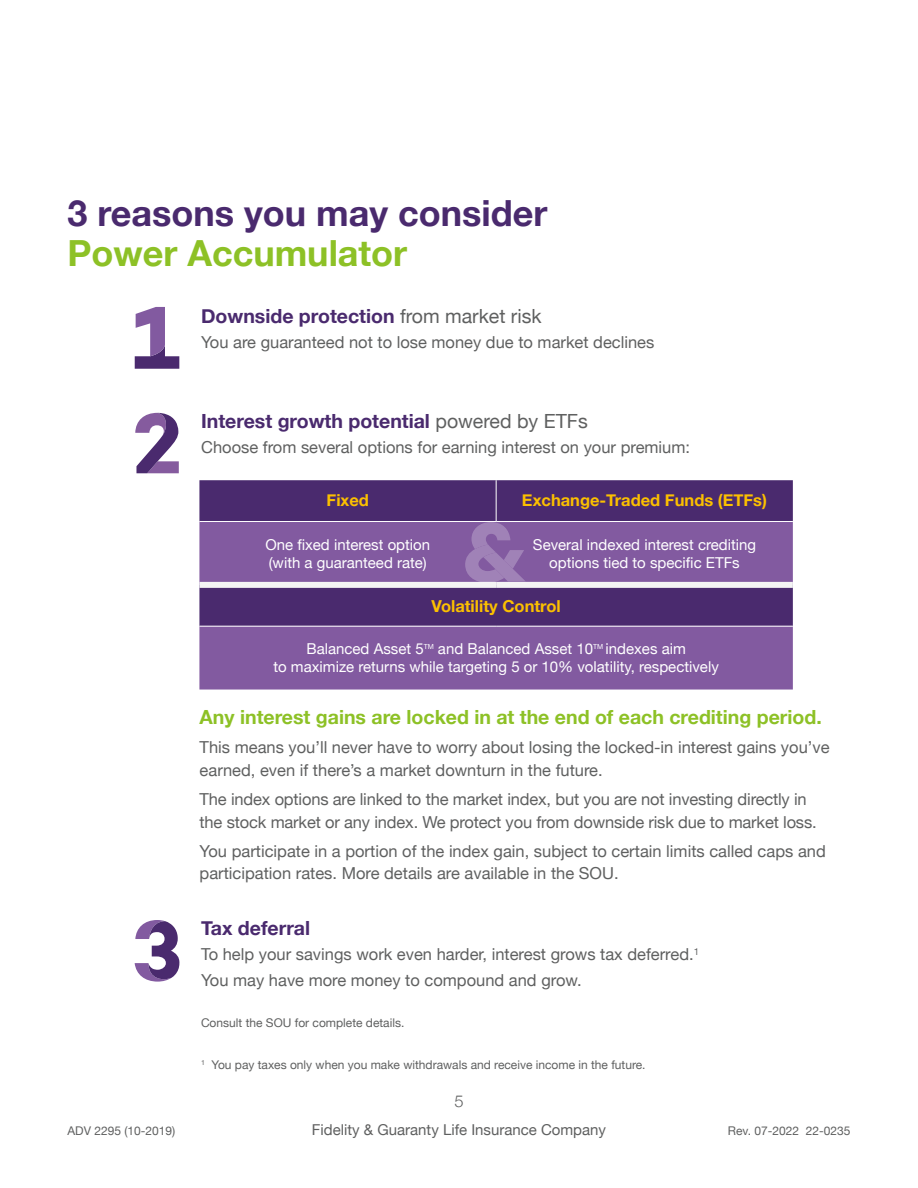
<style>
.page{position:relative;width:918px;height:1188px;background:#fff}
.page>*{position:absolute;margin:0;border:0;box-sizing:border-box;transform-origin:0 0}
.t1{font:700 36px "Helvetica Neue";color:#4a2a6e}
.t2{font:700 36px "Helvetica Neue";color:#8dc126}
.t3{font:700 19.5px "Helvetica Neue";color:#4a2a6e}
.t4{font:700 19.5px "Helvetica Neue";color:#8dc126}
.t5{font:16.5px/22.5px "Helvetica Neue";color:#5f6060}
.t6{font:700 16.5px "Helvetica Neue";color:#fcc000}
.t7{font:300 16.5px "Helvetica Neue";color:#5f6060}
.t8{font:15px/18px "Helvetica Neue";color:#fff;text-align:center}
.t9{font:15px "Helvetica Neue";color:#5f6060}
.t10{font:12px "Helvetica Neue";color:#5f6060}
.s1{font-weight:400;color:#5f6060}
</style>
<div class="page">
<svg style="left:135px;top:307px;width:44px;height:62px"></svg>
<svg style="left:135px;top:413px;width:44px;height:60px"></svg>
<svg style="left:135px;top:920px;width:45px;height:62px"></svg>
<div style="left:199px;top:480px;width:594px;height:41px;background:#4a2a6e"></div>
<svg style="left:199px;top:522px;width:594px;height:168px;background:#754f94"></svg>
<div style="left:199px;top:582px;width:297px;height:6px;background:#f4f4f4"></div>
<div style="left:496px;top:582px;width:297px;height:6px;background:#f4f4f4"></div>
<hr style="left:496px;top:480px;width:1px;height:41px;background:#fff">
<hr style="left:199px;top:626px;width:297px;height:1px;background:#fff">
<hr style="left:496px;top:626px;width:297px;height:1px;background:#fff">
<svg style="left:465px;top:522px;width:61px;height:61px;background:#9472ad"></svg>
<h1 class="t1" style="left:67px;top:185px;width:482px">3 reasons you may consider</h1>
<h1 class="t2" style="left:67px;top:225px;width:341px">Power Accumulator</h1>
<p class="t3" style="left:201px;top:300px;width:342px">Downside protection <span class="s1">from market risk</span></p>
<p class="t5" style="left:201px;top:332px;width:455px">You are guaranteed not to lose money due to market declines</p>
<p class="t3" style="left:201px;top:406px;width:388px">Interest growth potential <span class="s1">powered by ETFs</span></p>
<p class="t5" style="left:201px;top:437px;width:490px">Choose from several options for earning interest on your premium:</p>
<p class="t6" style="left:327px;top:487px;width:44px">Fixed</p>
<p class="t6" style="left:522px;top:487px;width:247px">Exchange-Traded Funds (ETFs)</p>
<p class="t8" style="left:265px;top:536px;width:166px;text-align:left">One fixed interest option (with a guaranteed rate)</p>
<p class="t8" style="left:533px;top:536px;width:225px">Several indexed interest crediting options tied to specific ETFs</p>
<p class="t6" style="left:432px;top:594px;width:131px">Volatility Control</p>
<p class="t8" style="left:273px;top:641px;width:447px">Balanced Asset 5<sup>TM</sup> and Balanced Asset 10<sup>TM</sup> indexes aim<br>to maximize returns while targeting 5 or 10% volatility, respectively</p>
<p class="t4" style="left:200px;top:702px;width:624px">Any interest gains are locked in at the end of each crediting period.</p>
<p class="t5" style="left:200px;top:737px;width:631px">This means you’ll never have to worry about losing the locked-in interest gains you’ve earned, even if there’s a market downturn in the future.</p>
<p class="t5" style="left:200px;top:789px;width:619px">The index options are linked to the market index, but you are not investing directly in the stock market or any index. We protect you from downside risk due to market loss.</p>
<p class="t5" style="left:200px;top:841px;width:628px">You participate in a portion of the index gain, subject to certain limits called caps and participation rates. More details are available in the SOU.</p>
<p class="t3" style="left:201px;top:913px;width:111px">Tax deferral</p>
<p class="t5" style="left:201px;top:943px;width:499px;line-height:25.5px">To help your savings work even harder, interest grows tax deferred.<sup>1<br></sup>You may have more money to compound and grow.</p>
<p class="t10" style="left:201px;top:1014px;width:205px">Consult the SOU for complete details.</p>
<p class="t10" style="left:201px;top:1056px;width:446px"><sup>1</sup> You pay taxes only when you make withdrawals and receive income in the future.</p>
<p class="t7" style="left:454px;top:1088px;width:11px">5</p>
<p class="t10" style="left:68px;top:1122px;width:109px">ADV 2295 (10-2019)</p>
<p class="t9" style="left:312px;top:1119px;width:296px">Fidelity &amp; Guaranty Life Insurance Company</p>
<p class="t10" style="left:728px;top:1122px;width:124px">Rev. 07-2022 22-0235</p>
</div>
